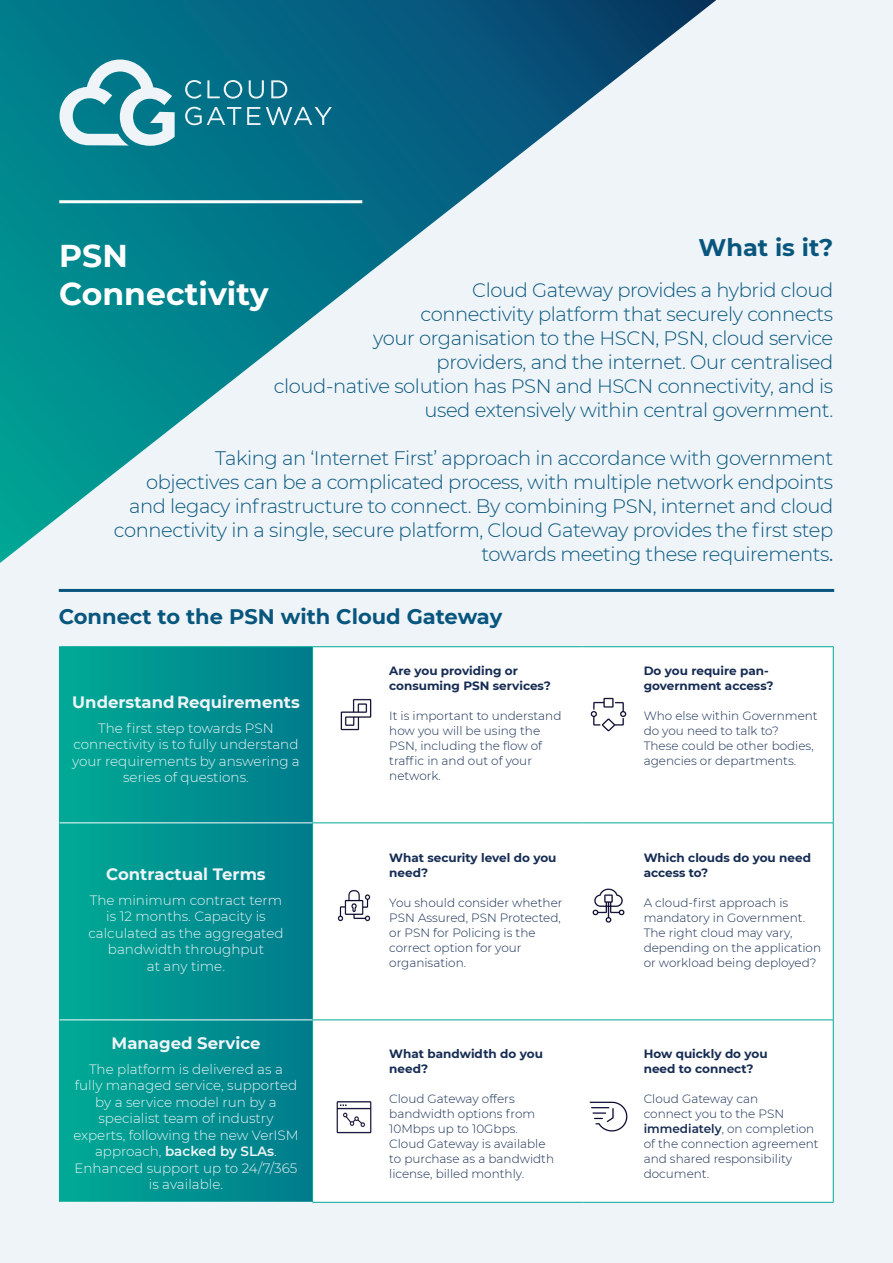
<style>
.page{position:relative;width:893px;height:1263px;background:#eef4f7}
.page>*{position:absolute;margin:0;border:0;box-sizing:border-box;transform-origin:0 0}
.Fron_page_heading{font:700 31.5px/37.5px "Montserrat";color:#fff}
.Heading_2{font:700 24px "Montserrat";color:#08567e}
.Heading_1{font:700 21px "Montserrat";color:#08567e}
.Front_page_sub{font:300 19.5px/24px "Montserrat";letter-spacing:-.02em;color:#08567e;text-align:right}
.Montserrat_body_copy{font:700 16.5px "Montserrat";color:#eef4f7}
.Montserrat_body_copy-2{font:300 13.5px/16.5px "Montserrat";color:#eef4f7;text-align:center}
.Montserrat_body_copy-3{font:300 12px/15px "Montserrat";color:#162c53}
.Montserrat_body_copy-4{font:700 12px/15px "Montserrat";color:#162c53}
.s1{font-weight:400}
.s2{font-weight:600}
</style>
<div class="page">
<svg style="left:60px;top:647px;width:252px;height:555px;background:#009290"></svg>
<div style="left:313px;top:647px;width:520px;height:555px;background:#fff"></div>
<hr style="left:312px;top:647px;width:1px;height:176px;background:#00a895">
<hr style="left:312px;top:823px;width:1px;height:197px;background:#00a895">
<hr style="left:312px;top:1020px;width:1px;height:182px;background:#00a895">
<hr style="left:312px;top:1202px;width:270px;height:1px;background:#00a895">
<hr style="left:582px;top:1202px;width:251px;height:1px;background:#00a895">
<hr style="left:312px;top:823px;width:270px;height:1px;background:#00a895">
<hr style="left:582px;top:823px;width:251px;height:1px;background:#00a895">
<hr style="left:312px;top:1020px;width:270px;height:1px;background:#00a895">
<hr style="left:582px;top:1020px;width:251px;height:1px;background:#00a895">
<hr style="left:59px;top:646px;width:254px;height:1px;background:#00a895">
<hr style="left:59px;top:647px;width:1px;height:176px;background:#00a895">
<hr style="left:313px;top:646px;width:269px;height:1px;background:#00a895">
<hr style="left:582px;top:646px;width:251px;height:1px;background:#00a895">
<hr style="left:833px;top:647px;width:1px;height:176px;background:#00a895">
<hr style="left:59px;top:823px;width:1px;height:197px;background:#00a895">
<hr style="left:833px;top:823px;width:1px;height:197px;background:#00a895">
<hr style="left:59px;top:1020px;width:1px;height:182px;background:#00a895">
<hr style="left:833px;top:1020px;width:1px;height:182px;background:#00a895">
<hr style="left:60px;top:823px;width:252px;height:1px;background:#fff">
<hr style="left:60px;top:1020px;width:252px;height:1px;background:#fff">
<hr style="left:59px;top:1202px;width:253px;height:1px;background:#fff">
<svg style="left:0;top:0;width:716px;height:563px"></svg>
<hr style="left:59px;top:200px;width:303px;height:3px;background:#fff">
<svg style="left:185px;top:80px;width:57px;height:19px"></svg>
<svg style="left:249px;top:80px;width:15px;height:19px"></svg>
<svg style="left:271px;top:80px;width:16px;height:18px"></svg>
<svg style="left:185px;top:107px;width:56px;height:18px"></svg>
<svg style="left:247px;top:107px;width:13px;height:18px"></svg>
<svg style="left:266px;top:107px;width:66px;height:18px"></svg>
<svg style="left:60px;top:60px;width:115px;height:86px"></svg>
<hr style="left:59px;top:589px;width:775px;height:3px;background:#08567e">
<img style="left:332px;top:690px;width:49px;height:50px">
<img style="left:582px;top:690px;width:53px;height:50px">
<img style="left:330px;top:881px;width:47px;height:50px">
<img style="left:330px;top:1092px;width:47px;height:49px">
<img style="left:582px;top:881px;width:53px;height:50px">
<img style="left:582px;top:1092px;width:53px;height:49px">
<p class="Heading_2" style="left:698px;top:230px;width:136px">What is it?</p>
<p class="Front_page_sub" style="left:373px;top:277px;width:462px">Cloud Gateway provides a hybrid cloud connectivity platform that securely connects<br>your organisation to the HSCN, PSN, cloud service providers, and the internet. Our centralised</p>
<p class="Front_page_sub" style="left:274px;top:373px;width:561px">cloud-native solution has PSN and HSCN connectivity, and is used extensively within central government.</p>
<p class="Front_page_sub" style="left:129px;top:445px;width:706px">Taking an ‘Internet First’ approach in accordance with government objectives can be a complicated process, with multiple network endpoints and legacy infrastructure to connect. By combining PSN, internet and cloud</p>
<p class="Front_page_sub" style="left:114px;top:517px;width:721px">connectivity in a single, secure platform, Cloud Gateway provides the first step towards meeting these requirements<span class="s1">.</span></p>
<p class="Fron_page_heading" style="left:59px;top:236px;width:211px">PSN<br>Connectivity</p>
<p class="Heading_1" style="left:59px;top:601px;width:445px">Connect to the PSN with Cloud Gateway</p>
<p class="Montserrat_body_copy-4" style="left:389px;top:663px;width:163px">Are you providing or consuming PSN services?</p>
<p class="Montserrat_body_copy-3" style="left:389px;top:708px;width:174px">It is important to understand how you will be using the<br>PSN, including the flow of traffic in and out of your network.</p>
<p class="Montserrat_body_copy" style="left:72px;top:690px;width:229px">Understand Requirements</p>
<p class="Montserrat_body_copy-2" style="left:72px;top:719px;width:229px">The first step towards PSN connectivity is to fully understand your requirements by answering a series of questions.</p>
<p class="Montserrat_body_copy" style="left:106px;top:862px;width:161px">Contractual Terms</p>
<p class="Montserrat_body_copy-2" style="left:88px;top:891px;width:197px">The minimum contract term is 12 months. Capacity is calculated as the aggregated bandwidth throughput<br>at any time.</p>
<p class="Montserrat_body_copy" style="left:112px;top:1031px;width:150px">Managed Service</p>
<p class="Montserrat_body_copy-2" style="left:73px;top:1060px;width:227px">The platform is delivered as a<br>fully managed service, supported by a service model run by a specialist team of industry experts, following the new VerISM approach, <span class="s2">backed by SLAs</span>.<br>Enhanced support up to 24/7/365 is available.</p>
<p class="Montserrat_body_copy-4" style="left:389px;top:849px;width:169px">What security level do you need?</p>
<p class="Montserrat_body_copy-3" style="left:389px;top:895px;width:175px">You should consider whether<br>PSN Assured, PSN Protected, or PSN for Policing is the correct option for your organisation.</p>
<p class="Montserrat_body_copy-4" style="left:389px;top:1045px;width:155px">What bandwidth do you need?</p>
<p class="Montserrat_body_copy-3" style="left:389px;top:1090px;width:166px">Cloud Gateway offers bandwidth options from<br>10Mbps up to 10Gbps.<br>Cloud Gateway is available to purchase as a bandwidth license, billed monthly.</p>
<p class="Montserrat_body_copy-4" style="left:644px;top:663px;width:131px">Do you require pan&shy;government access?</p>
<p class="Montserrat_body_copy-3" style="left:644px;top:708px;width:176px">Who else within Government do you need to talk to?<br>These could be other bodies, agencies or departments.</p>
<p class="Montserrat_body_copy-4" style="left:644px;top:849px;width:169px">Which clouds do you need access to?</p>
<p class="Montserrat_body_copy-3" style="left:644px;top:895px;width:179px">A cloud-fi rst approach is mandatory in Government.<br>The right cloud may vary, depending on the application or workload being deployed?</p>
<p class="Montserrat_body_copy-4" style="left:644px;top:1045px;width:125px">How quickly do you</p>
<p class="Montserrat_body_copy-4" style="left:644px;top:1060px;width:111px">need to connect?</p>
<p class="Montserrat_body_copy-3" style="left:644px;top:1090px;width:116px">Cloud Gateway can</p>
<p class="Montserrat_body_copy-3" style="left:644px;top:1105px;width:142px">connect you to the PSN</p>
<p class="Montserrat_body_copy-3" style="left:644px;top:1120px;width:177px"><span class="s2">immediately</span>, on completion of the connection agreement</p>
<p class="Montserrat_body_copy-3" style="left:644px;top:1150px;width:150px">and shared responsibility</p>
<p class="Montserrat_body_copy-3" style="left:644px;top:1165px;width:67px">document.</p>
</div>
